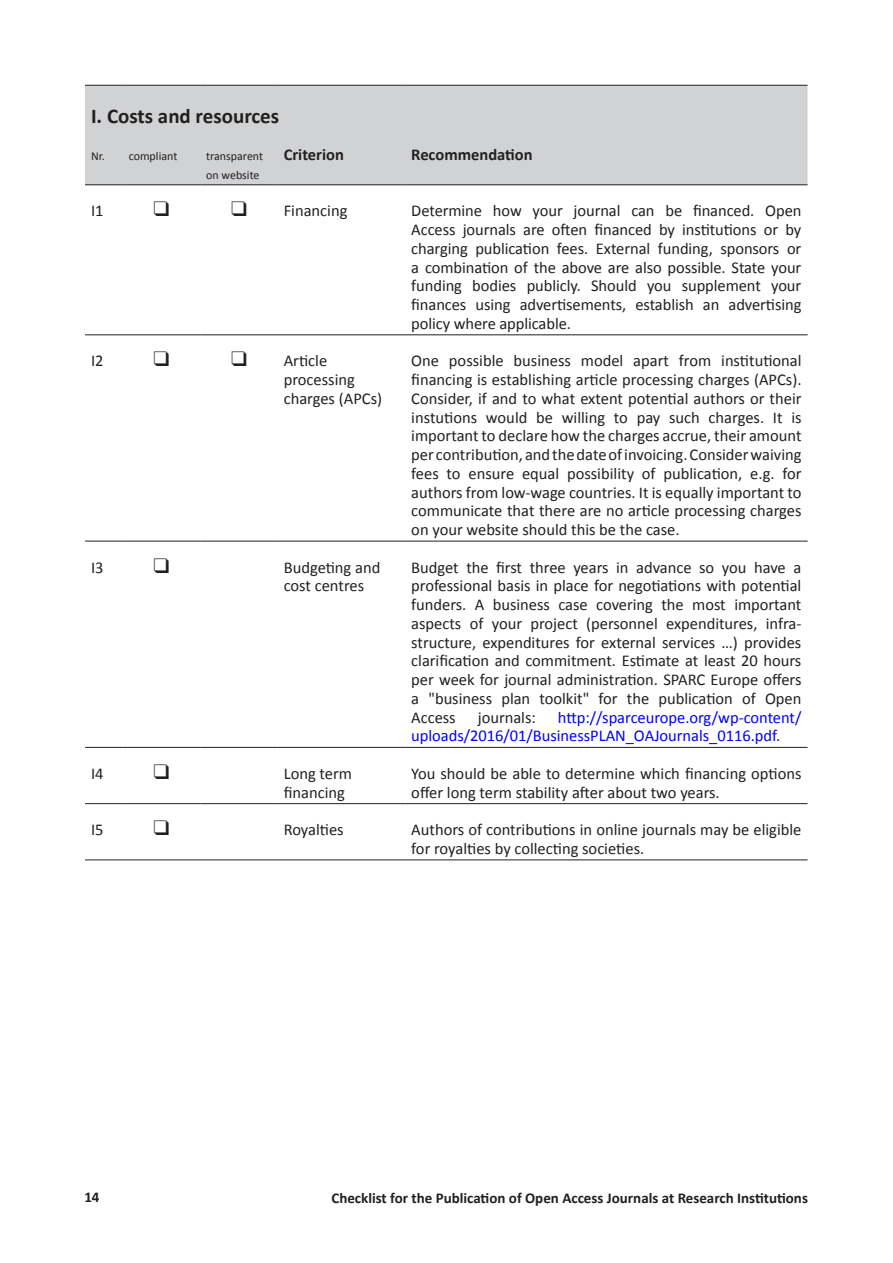
<style>
.page{position:relative;width:893px;height:1263px;background:#fff}
.page>*{position:absolute;margin:0;border:0;box-sizing:border-box;transform-origin:0 0}
.Überschrift_1{font:700 21px "Calibri";color:#231f20}
.t1{font:16.5px/18.8px "Calibri";color:#231f20}
.t2{font:16.5px/18.8px "Calibri";color:#00f}
.t3{font:700 16.5px "Calibri";color:#231f20}
.t4{font:700 15px "Calibri";color:#231f20}
.t5{font:12px/18.8px "Calibri";color:#231f20}
.s1{color:#231f20}
</style>
<div class="page">
<div style="left:85px;top:86px;width:722px;height:99px;background:#d1d2d4"></div>
<hr style="left:85px;top:85px;width:38px;height:1px;background:#231f20">
<hr style="left:123px;top:85px;width:77px;height:1px;background:#231f20">
<hr style="left:200px;top:85px;width:78px;height:1px;background:#231f20">
<hr style="left:278px;top:85px;width:127px;height:1px;background:#231f20">
<hr style="left:405px;top:85px;width:402px;height:1px;background:#231f20">
<hr style="left:85px;top:185px;width:38px;height:1px;background:#231f20">
<hr style="left:123px;top:185px;width:77px;height:1px;background:#231f20">
<hr style="left:200px;top:185px;width:78px;height:1px;background:#231f20">
<hr style="left:278px;top:185px;width:127px;height:1px;background:#231f20">
<hr style="left:405px;top:185px;width:402px;height:1px;background:#231f20">
<hr style="left:85px;top:335px;width:38px;height:1px;background:#231f20">
<hr style="left:123px;top:335px;width:77px;height:1px;background:#231f20">
<hr style="left:200px;top:335px;width:78px;height:1px;background:#231f20">
<hr style="left:278px;top:335px;width:127px;height:1px;background:#231f20">
<hr style="left:405px;top:335px;width:402px;height:1px;background:#231f20">
<hr style="left:85px;top:541px;width:38px;height:1px;background:#231f20">
<hr style="left:123px;top:541px;width:77px;height:1px;background:#231f20">
<hr style="left:200px;top:541px;width:78px;height:1px;background:#231f20">
<hr style="left:278px;top:541px;width:127px;height:1px;background:#231f20">
<hr style="left:405px;top:541px;width:402px;height:1px;background:#231f20">
<hr style="left:85px;top:747px;width:38px;height:1px;background:#231f20">
<hr style="left:123px;top:747px;width:77px;height:1px;background:#231f20">
<hr style="left:200px;top:747px;width:78px;height:1px;background:#231f20">
<hr style="left:278px;top:747px;width:127px;height:1px;background:#231f20">
<hr style="left:405px;top:747px;width:402px;height:1px;background:#231f20">
<hr style="left:85px;top:803px;width:38px;height:1px;background:#231f20">
<hr style="left:123px;top:803px;width:77px;height:1px;background:#231f20">
<hr style="left:200px;top:803px;width:78px;height:1px;background:#231f20">
<hr style="left:278px;top:803px;width:127px;height:1px;background:#231f20">
<hr style="left:405px;top:803px;width:402px;height:1px;background:#231f20">
<hr style="left:85px;top:860px;width:38px;height:1px;background:#231f20">
<hr style="left:123px;top:860px;width:77px;height:1px;background:#231f20">
<hr style="left:200px;top:860px;width:78px;height:1px;background:#231f20">
<hr style="left:278px;top:860px;width:127px;height:1px;background:#231f20">
<hr style="left:405px;top:860px;width:402px;height:1px;background:#231f20">
<p class="Überschrift_1" style="left:91px;top:102px;width:190px">I. Costs and resources</p>
<p class="t5" style="left:91px;top:147px;width:15px">Nr.</p>
<p class="t5" style="left:129px;top:147px;width:50px">compliant</p>
<p class="t5" style="left:206px;top:147px;width:58px">transparent on website</p>
<p class="t3" style="left:284px;top:144px;width:62px">Criterion</p>
<p class="t3" style="left:411px;top:144px;width:123px">Recommendation</p>
<p class="t1" style="left:91px;top:201px;width:14px">I1</p>
<p class="t1" style="left:284px;top:201px;width:65px">Financing</p>
<p class="t1" style="left:411px;top:201px;width:392px;text-align:justify">Determine how your journal can be financed. Open Access journals are often financed by institutions or by charging publication fees. External funding, sponsors or a combination of the above are also possible. State your funding bodies publicly. Should you supplement your finances using advertisements, establish an advertising policy where applicable.</p>
<p class="t1" style="left:91px;top:351px;width:14px">I2</p>
<p class="t1" style="left:284px;top:351px;width:100px">Article processing charges (APCs)</p>
<p class="t1" style="left:411px;top:351px;width:392px;text-align:justify">One possible business model apart from institutional financing is establishing article processing charges (APCs).<br>Consider, if and to what extent potential authors or their instutions would be willing to pay such charges. It is important to declare how the charges accrue, their amount per contribution, and the date of invoicing. Consider waiving fees to ensure equal possibility of publication, e.g. for authors from low-wage countries. It is equally important to communicate that there are no article processing charges on your website should this be the case.</p>
<p class="t1" style="left:91px;top:558px;width:14px">I3</p>
<p class="t1" style="left:284px;top:558px;width:98px">Budgeting and cost centres</p>
<p class="t1" style="left:411px;top:558px;width:392px;text-align:justify">Budget the first three years in advance so you have a professional basis in place for negotiations with potential funders. A business case covering the most important aspects of your project (personnel expenditures, infra&shy;structure, expenditures for external services …) provides clarification and commitment. Estimate at least 20 hours per week for journal administration. SPARC Europe offers a "business plan toolkit" for the publication of Open Access</p>
<p class="t2" style="left:411px;top:708px;width:392px;text-indent:147px">http://sparceurope.org/wp-content/ uploads/2016/01/BusinessPLAN_OAJournals_0116.pdf<span class="s1">.</span></p>
<p class="t1" style="left:478px;top:708px;width:60px">journals:</p>
<p class="t1" style="left:91px;top:764px;width:14px">I4</p>
<p class="t1" style="left:284px;top:764px;width:70px">Long term financing</p>
<p class="t1" style="left:411px;top:764px;width:392px">You should be able to determine which financing options offer long term stability after about two years.</p>
<p class="t1" style="left:91px;top:820px;width:14px">I5</p>
<p class="t1" style="left:284px;top:820px;width:61px">Royalties</p>
<p class="t1" style="left:411px;top:820px;width:392px">Authors of contributions in online journals may be eligible for royalties by collecting societies.</p>
<p class="t4" style="left:84px;top:1187px;width:17px">14</p>
<p class="t4" style="left:331px;top:1188px;width:478px">Checklist for the Publication of Open Access Journals at Research Institutions</p>
</div>
